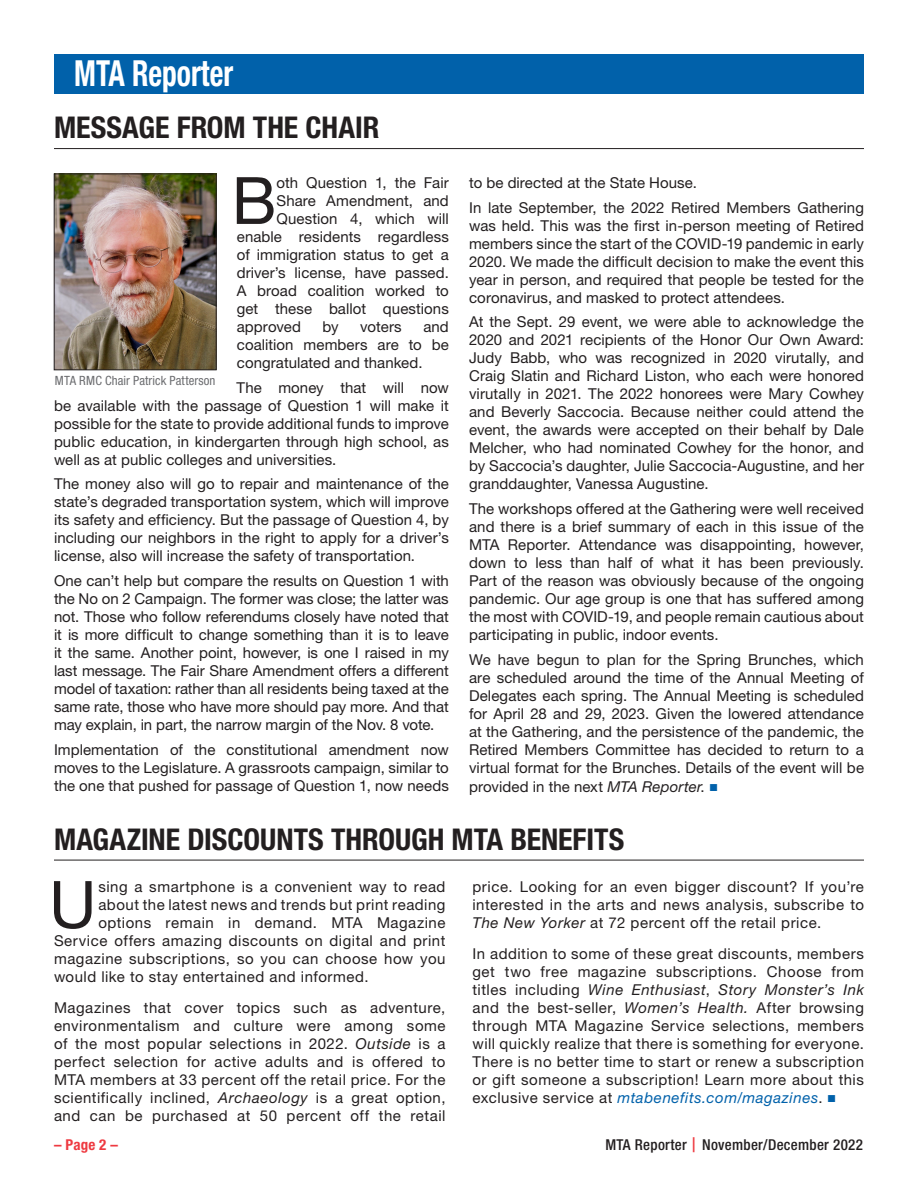
<style>
.page{position:relative;width:918px;height:1188px;background:#fff}
.page>*{position:absolute;margin:0;border:0;box-sizing:border-box;transform-origin:0 0}
.t1{font:65.4px "Helvetica Neue";color:#231f20}
.t2{font:700 condensed 36px "Helvetica Neue";color:#fff;scale:.82 1}
.t3{font:700 condensed 30px "Helvetica Neue";letter-spacing:-.005em;color:#231f20}
.t4{font:15px/18px "Helvetica Neue";letter-spacing:.01em;color:#231f20;text-align:justify}
.t5{font:15px "Helvetica Neue";letter-spacing:.035em;color:#231f20}
.t6{font:500 condensed 15px "Helvetica Neue";letter-spacing:.02em;color:#231f20}
.t7{font:700 condensed 15px "Helvetica Neue";color:#ee3a41}
.Caption_text{font:condensed 12.75px "Helvetica Neue";letter-spacing:.01em;color:#6c6d70}
.s1{font-style:italic}
.s2{font-family:"Century Gothic";color:#0161aa}
.s3{font-style:italic;color:#0161aa}
.s4{font-stretch:normal;color:#ee3a41}
</style>
<div class="page">
<div style="left:54px;top:54px;width:810px;height:39px;background:#0161aa"></div>
<hr style="left:54px;top:148px;width:810px;height:1px;background:#231f20">
<img style="left:56px;top:176px;width:159px;height:192px">
<div style="left:54px;top:174px;width:163px;height:196px;border:1px solid #231f20"></div>
<hr style="left:54px;top:860px;width:810px;height:1px;background:#231f20">
<h2 class="t2" style="left:74px;top:52px;width:195px">MTA Reporter</h2>
<p class="t3" style="left:54px;top:109px;width:327px">MESSAGE FROM THE CHAIR</p>
<p class="t1" style="left:232px;top:162px;width:46px">B</p>
<p class="t4" style="left:277px;top:173px;width:174px">oth Question 1, the Fair</p>
<p class="t4" style="left:277px;top:191px;width:174px">Share Amendment, and</p>
<p class="t4" style="left:277px;top:209px;width:174px">Question 4, which will</p>
<p class="t4" style="left:237px;top:227px;width:214px">enable residents regardless</p>
<p class="t4" style="left:237px;top:245px;width:214px">of immigration status to get a</p>
<p class="t4" style="left:237px;top:263px;width:214px">driver’s license, have passed.</p>
<p class="t4" style="left:237px;top:281px;width:214px">A broad coalition worked to</p>
<p class="t4" style="left:237px;top:299px;width:214px">get these ballot questions</p>
<p class="t4" style="left:237px;top:317px;width:66px">approved</p>
<p class="t4" style="left:322px;top:317px;width:18px">by</p>
<p class="t4" style="left:360px;top:317px;width:43px">voters</p>
<p class="t4" style="left:237px;top:317px;width:214px;text-indent:187px">and coalition members are to be congratulated and thanked.</p>
<p class="t4" style="left:54px;top:378px;width:396px;text-indent:183px">The money that will now be available with the passage of Question 1 will make it possible for the state to provide additional funds to improve public education, in kindergarten through high school, as well as at public colleges and universities.</p>
<p class="t4" style="left:54px;top:475px;width:396px">The money also will go to repair and maintenance of the state’s degraded transportation system, which will improve its safety and efficiency. But the passage of Question 4, by including our neighbors in the right to apply for a driver’s license, also will increase the safety of transportation.</p>
<p class="t4" style="left:54px;top:572px;width:396px">One can’t help but compare the results on Question 1 with the No on 2 Campaign. The former was close; the latter was not. Those who follow referendums closely have noted that it is more difficult to change something than it is to leave it the same. Another point, however, is one I raised in my last message. The Fair Share Amendment offers a different model of taxation: rather than all residents being taxed at the same rate, those who have more should pay more. And that may explain, in part, the narrow margin of the Nov. 8 vote.</p>
<p class="t4" style="left:54px;top:740px;width:396px">Implementation of the constitutional amendment now moves to the Legislature. A grassroots campaign, similar to the one that pushed for passage of Question 1, now needs</p>
<p class="Caption_text" style="left:55px;top:373px;width:162px">MTA RMC Chair Patrick Patterson</p>
<p class="t4" style="left:469px;top:173px;width:229px">to be directed at the State House.</p>
<p class="t4" style="left:469px;top:198px;width:396px">In late September, the 2022 Retired Members Gathering was held. This was the first in-person meeting of Retired members since the start of the COVID-19 pandemic in early 2020. We made the difficult decision to make the event this year in person, and required that people be tested for the coronavirus, and masked to protect attendees.</p>
<p class="t4" style="left:469px;top:313px;width:396px">At the Sept. 29 event, we were able to acknowledge the 2020 and 2021 recipients of the Honor Our Own Award:<br>Judy Babb, who was recognized in 2020 virutally, and Craig Slatin and Richard Liston, who each were honored virutally in 2021. The 2022 honorees were Mary Cowhey and Beverly Saccocia. Because neither could attend the event, the awards were accepted on their behalf by Dale Melcher, who had nominated Cowhey for the honor, and by Saccocia’s daughter, Julie Saccocia-Augustine, and her granddaughter, Vanessa Augustine.</p>
<p class="t4" style="left:469px;top:500px;width:396px">The workshops offered at the Gathering were well received and there is a brief summary of each in this issue of the MTA Reporter. Attendance was disappointing, however, down to less than half of what it has been previously.<br>Part of the reason was obviously because of the ongoing pandemic. Our age group is one that has suffered among the most with COVID-19, and people remain cautious about participating in public, indoor events.</p>
<p class="t4" style="left:469px;top:650px;width:396px">We have begun to plan for the Spring Brunches, which are scheduled around the time of the Annual Meeting of Delegates each spring. The Annual Meeting is scheduled for April 28 and 29, 2023. Given the lowered attendance at the Gathering, and the persistence of the pandemic, the Retired Members Committee has decided to return to a virtual format for the Brunches. Details of the event will be</p>
<p class="t4" style="left:469px;top:778px;width:251px">provided in the next <span class="s1">MTA Reporter</span>. <span class="s2">■</span></p>
<p class="t3" style="left:54px;top:821px;width:572px">MAGAZINE DISCOUNTS THROUGH MTA BENEFITS</p>
<p class="t1" style="left:49px;top:866px;width:49px">U</p>
<p class="t5" style="left:98px;top:878px;width:349px">sing a smartphone is a convenient way to read</p>
<p class="t5" style="left:98px;top:896px;width:349px">about the latest news and trends but print reading</p>
<p class="t5" style="left:98px;top:914px;width:349px">options remain in demand. MTA Magazine</p>
<p class="t5" style="left:54px;top:932px;width:393px">Service offers amazing discounts on digital and print</p>
<p class="t5" style="left:54px;top:950px;width:393px">magazine subscriptions, so you can choose how you</p>
<p class="t5" style="left:54px;top:968px;width:316px">would like to stay entertained and informed.</p>
<p class="t4" style="left:54px;top:999px;width:393px">Magazines that cover topics such as adventure, environmentalism and culture were among some of the most popular selections in 2022. <span class="s1">Outside</span> is a perfect selection for active adults and is offered to MTA members at 33 percent off the retail price. For the scientifically inclined, <span class="s1">Archaeology</span> is a great option, and can be purchased at 50 percent off the retail</p>
<p class="t4" style="left:472px;top:877px;width:393px">price. Looking for an even bigger discount? If you’re interested in the arts and news analysis, subscribe to <span class="s1">The New Yorker</span> at 72 percent off the retail price.</p>
<p class="t4" style="left:472px;top:945px;width:393px">In addition to some of these great discounts, members get two free magazine subscriptions. Choose from titles including <span class="s1">Wine Enthusiast</span>, <span class="s1">Story Monster’s Ink </span>and the best-seller, <span class="s1">Women’s Health.</span> After browsing through MTA Magazine Service selections, members will quickly realize that there is something for everyone.<br>There is no better time to start or renew a subscription or gift someone a subscription! Learn more about this exclusive service at <span class="s3">mtabenefits.com/magazines</span>. <span class="s2">■</span></p>
<p class="t7" style="left:54px;top:1136px;width:65px">– Page 2 –</p>
<p class="t6" style="left:605px;top:1136px;width:259px">MTA Reporter <span class="s4">|</span> November/December 2022</p>
</div>
